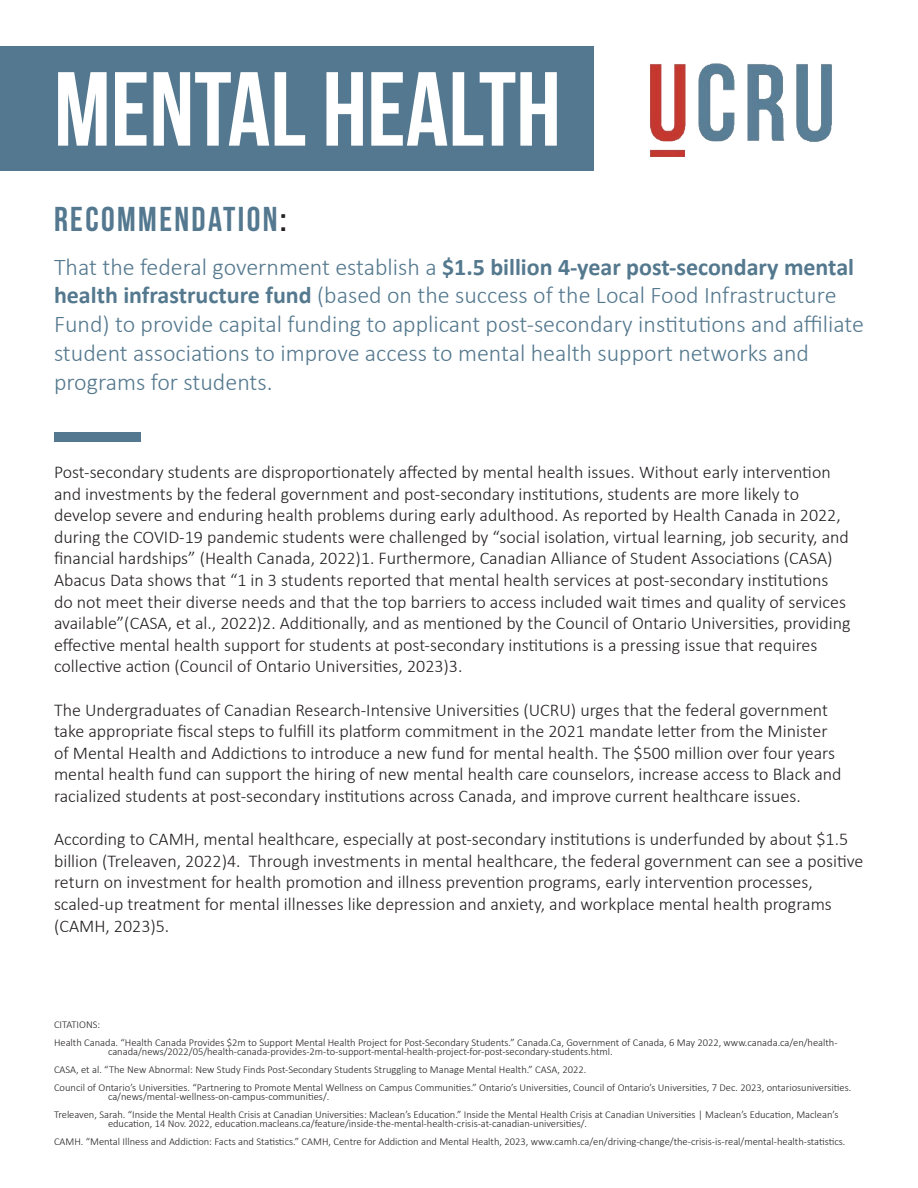
<style>
.page{position:relative;width:918px;height:1188px;background:#fff}
.page>*{position:absolute;margin:0;border:0;box-sizing:border-box;transform-origin:0 0}
.t1{font:700 105px "Bebas Neue";color:#fff}
.t2{font:700 34.5px "Bebas Neue";letter-spacing:.07em;color:#53788f}
.t3{font:300 24px/28.8px "Calibri";color:#54788e}
.t4{font:300 18px/21.6px "Calibri";color:#231f20}
.t5{font:300 10.5px/18px "Calibri";color:#231f20}
.s1{color:#231f20}
.s2{font-weight:700}
</style>
<div class="page">
<div style="left:0;top:47px;width:594px;height:124px;background:#53788f"></div>
<img style="left:650px;top:63px;width:182px;height:94px">
<div style="left:54px;top:432px;width:86px;height:10px;background:#53788f"></div>
<h1 class="t1" style="left:54px;top:52px;width:509px">MENTAL HEALTH</h1>
<h2 class="t2" style="left:54px;top:200px;width:234px">RECOMMENDATION<span class="s1">:</span></h2>
<p class="t3" style="left:54px;top:252px;width:812px">That the federal government establish a <span class="s2">$1.5 billion 4-year post-secondary mental health infrastructure fund</span> (based on the success of the Local Food Infrastructure Fund) to provide capital funding to applicant post-secondary institutions and affiliate student associations to improve access to mental health support networks and programs for students.</p>
<p class="t4" style="left:54px;top:461px;width:798px">Post-secondary students are disproportionately affected by mental health issues. Without early intervention and investments by the federal government and post-secondary institutions, students are more likely to develop severe and enduring health problems during early adulthood. As reported by Health Canada in 2022, during the COVID-19 pandemic students were challenged by “social isolation, virtual learning, job security, and financial hardships” (Health Canada, 2022)1. Furthermore, Canadian Alliance of Student Associations (CASA)<br>Abacus Data shows that “1 in 3 students reported that mental health services at post-secondary institutions do not meet their diverse needs and that the top barriers to access included wait times and quality of services available”(CASA, et al., 2022)2. Additionally, and as mentioned by the Council of Ontario Universities, providing effective mental health support for students at post-secondary institutions is a pressing issue that requires collective action (Council of Ontario Universities, 2023)3.</p>
<p class="t4" style="left:54px;top:699px;width:789px">The Undergraduates of Canadian Research-Intensive Universities (UCRU) urges that the federal government take appropriate fiscal steps to fulfill its platform commitment in the 2021 mandate letter from the Minister of Mental Health and Addictions to introduce a new fund for mental health. The $500 million over four years mental health fund can support the hiring of new mental health care counselors, increase access to Black and racialized students at post-secondary institutions across Canada, and improve current healthcare issues.</p>
<p class="t4" style="left:54px;top:828px;width:811px">According to CAMH, mental healthcare, especially at post-secondary institutions is underfunded by about $1.5 billion (Treleaven, 2022)4. Through investments in mental healthcare, the federal government can see a positive return on investment for health promotion and illness prevention programs, early intervention processes, scaled-up treatment for mental illnesses like depression and anxiety, and workplace mental health programs (CAMH, 2023)5.</p>
<p class="t5" style="left:54px;top:1016px;width:785px">CITATIONS:<br>Health Canada. “Health Canada Provides $2m to Support Mental Health Project for Post-Secondary Students.” Canada.Ca, Government of Canada, 6 May 2022, www.canada.ca/en/health-</p>
<p class="t5" style="left:54px;top:1043px;width:799px;text-indent:54px">canada/news/2022/05/health-canada-provides-2m-to-support-mental-health-project-for-post-secondary-students.html.<br>CASA, et al. “The New Abnormal: New Study Finds Post-Secondary Students Struggling to Manage Mental Health.” CASA, 2022.<br>Council of Ontario’s Universities. “Partnering to Promote Mental Wellness on Campus Communities.” Ontario’s Universities, Council of Ontario’s Universities, 7 Dec. 2023, ontariosuniversities.</p>
<p class="t5" style="left:54px;top:1088px;width:786px;text-indent:54px">ca/news/mental-wellness-on-campus-communities/.<br>Treleaven, Sarah. “Inside the Mental Health Crisis at Canadian Universities: Maclean’s Education.” Inside the Mental Health Crisis at Canadian Universities | Maclean’s Education, Maclean’s</p>
<p class="t5" style="left:54px;top:1115px;width:793px;text-indent:54px">education, 14 Nov. 2022, education.macleans.ca/feature/inside-the-mental-health-crisis-at-canadian-universities/.<br>CAMH. “Mental Illness and Addiction: Facts and Statistics.” CAMH, Centre for Addiction and Mental Health, 2023, www.camh.ca/en/driving-change/the-crisis-is-real/mental-health-statistics.</p>
</div>
